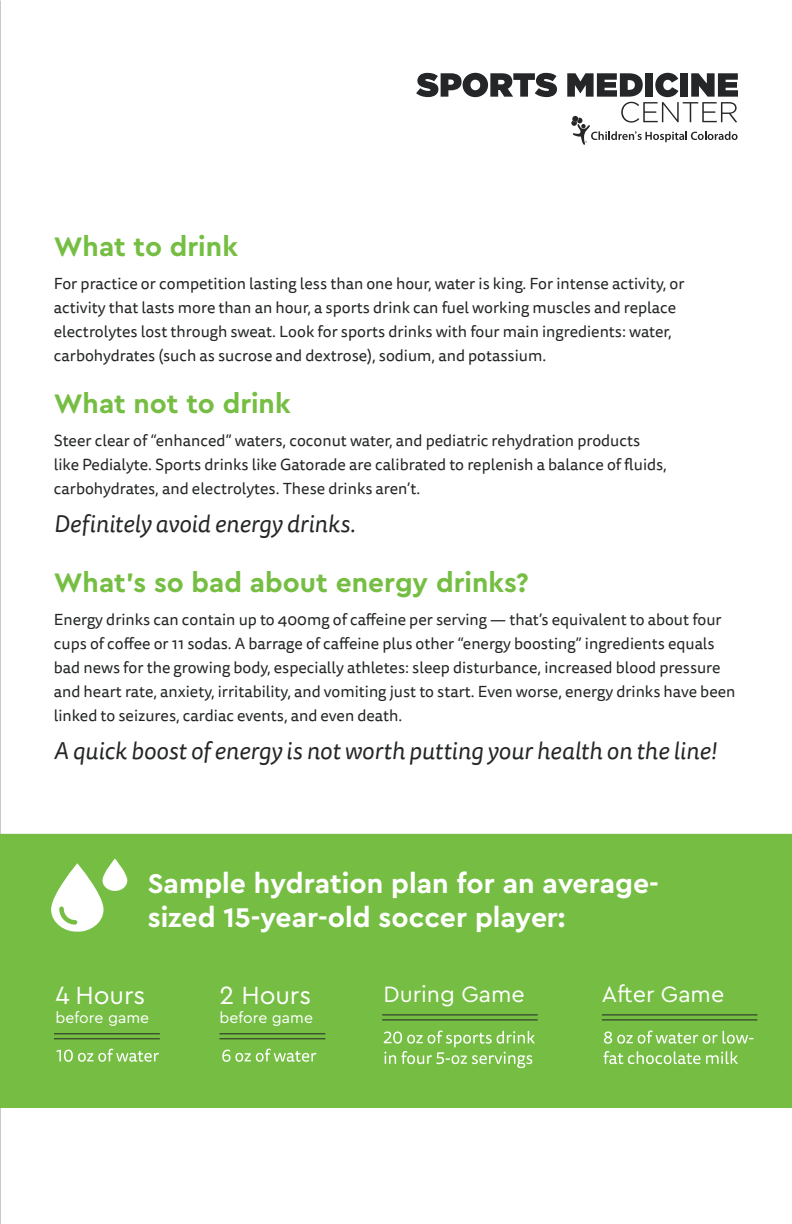
<style>
.page{position:relative;width:792px;height:1224px;background:#fff}
.page>*{position:absolute;margin:0;border:0;box-sizing:border-box;transform-origin:0 0}
.t1{font:700 28.4px/34px "Cera PRO";color:#fff}
.Headings{font:700 28px "Cera PRO";color:#75be43}
.t2{font:26.2px "Cera PRO";color:#fff}
.BULLETS{font:26px "Cera PRO";letter-spacing:-.005em;color:#fff}
.SUBHEADS{font:italic 24px "Tisa Sans Pro";color:#242627}
.t3{font:23.4px "Cera PRO";color:#fff}
.Body_Copy{font:16px/24px "Tisa Sans Pro";color:#242627}
.t4{font:15.8px "Cera PRO";color:#fff}
</style>
<div class="page">
<div style="left:0;top:834px;width:792px;height:274px;background:#75be43"></div>
<svg style="left:416px;top:73px;width:141px;height:24px"></svg>
<svg style="left:567px;top:73px;width:171px;height:72px"></svg>
<hr style="left:54px;top:1033px;width:106px;height:1px;background:#242627">
<hr style="left:54px;top:1038px;width:106px;height:1px;background:#242627">
<hr style="left:219px;top:1033px;width:106px;height:1px;background:#242627">
<hr style="left:219px;top:1038px;width:106px;height:1px;background:#242627">
<hr style="left:382px;top:1014px;width:156px;height:1px;background:#242627">
<hr style="left:382px;top:1019px;width:156px;height:1px;background:#242627">
<hr style="left:602px;top:1014px;width:155px;height:1px;background:#242627">
<hr style="left:602px;top:1019px;width:155px;height:1px;background:#242627">
<svg style="left:56px;top:1049px;width:103px;height:13px"></svg>
<svg style="left:222px;top:1049px;width:94px;height:13px"></svg>
<svg style="left:384px;top:1031px;width:151px;height:37px;background:#8cc963"></svg>
<svg style="left:604px;top:1031px;width:149px;height:13px;background:#96cd70"></svg>
<svg style="left:604px;top:1051px;width:96px;height:13px"></svg>
<svg style="left:706px;top:1051px;width:32px;height:13px"></svg>
<svg style="left:51px;top:859px;width:76px;height:73px"></svg>
<div style="left:75px;top:983px;width:74px;height:24px;background:#75be43"></div>
<div style="left:241px;top:983px;width:74px;height:24px;background:#75be43"></div>
<p class="Headings" style="left:54px;top:228px;width:186px">What to drink</p>
<p class="Body_Copy" style="left:54px;top:272px;width:632px">For practice or competition lasting less than one hour, water is king. For intense activity, or activity that lasts more than an hour, a sports drink can fuel working muscles and replace electrolytes lost through sweat. Look for sports drinks with four main ingredients: water, carbohydrates (such as sucrose and dextrose), sodium, and potassium.</p>
<p class="Headings" style="left:54px;top:385px;width:238px">What not to drink</p>
<p class="Body_Copy" style="left:54px;top:429px;width:615px">Steer clear of “enhanced” waters, coconut water, and pediatric rehydration products like Pedialyte. Sports drinks like Gatorade are calibrated to replenish a balance of fluids, carbohydrates, and electrolytes. These drinks aren’t.</p>
<p class="SUBHEADS" style="left:54px;top:507px;width:303px">Definitely avoid energy drinks.</p>
<p class="Headings" style="left:54px;top:564px;width:477px">What’s so bad about energy drinks?</p>
<p class="Body_Copy" style="left:54px;top:608px;width:683px">Energy drinks can contain up to 400mg of caffeine per serving — that’s equivalent to about four cups of coffee or 11 sodas. A barrage of caffeine plus other “energy boosting” ingredients equals bad news for the growing body, especially athletes: sleep disturbance, increased blood pressure and heart rate, anxiety, irritability, and vomiting just to start. Even worse, energy drinks have been linked to seizures, cardiac events, and even death.</p>
<p class="SUBHEADS" style="left:54px;top:735px;width:665px">A quick boost of energy is not worth putting your health on the line!</p>
<h1 class="t1" style="left:148px;top:866px;width:513px">Sample hydration plan for an average&shy;sized 15-year-old soccer player:</h1>
<h3 class="t2" style="left:56px;top:978px;width:38px">4 h</h3>
<p class="t4" style="left:56px;top:1007px;width:95px">before game</p>
<h3 class="t2" style="left:220px;top:978px;width:54px">2 ho</h3>
<p class="t4" style="left:220px;top:1007px;width:95px">before game</p>
<p class="BULLETS" style="left:75px;top:978px;width:71px">Hours</p>
<p class="BULLETS" style="left:241px;top:978px;width:71px">Hours</p>
<h3 class="t3" style="left:384px;top:978px;width:143px">During Game</h3>
<h3 class="t3" style="left:602px;top:978px;width:124px">After Game</h3>
</div>
